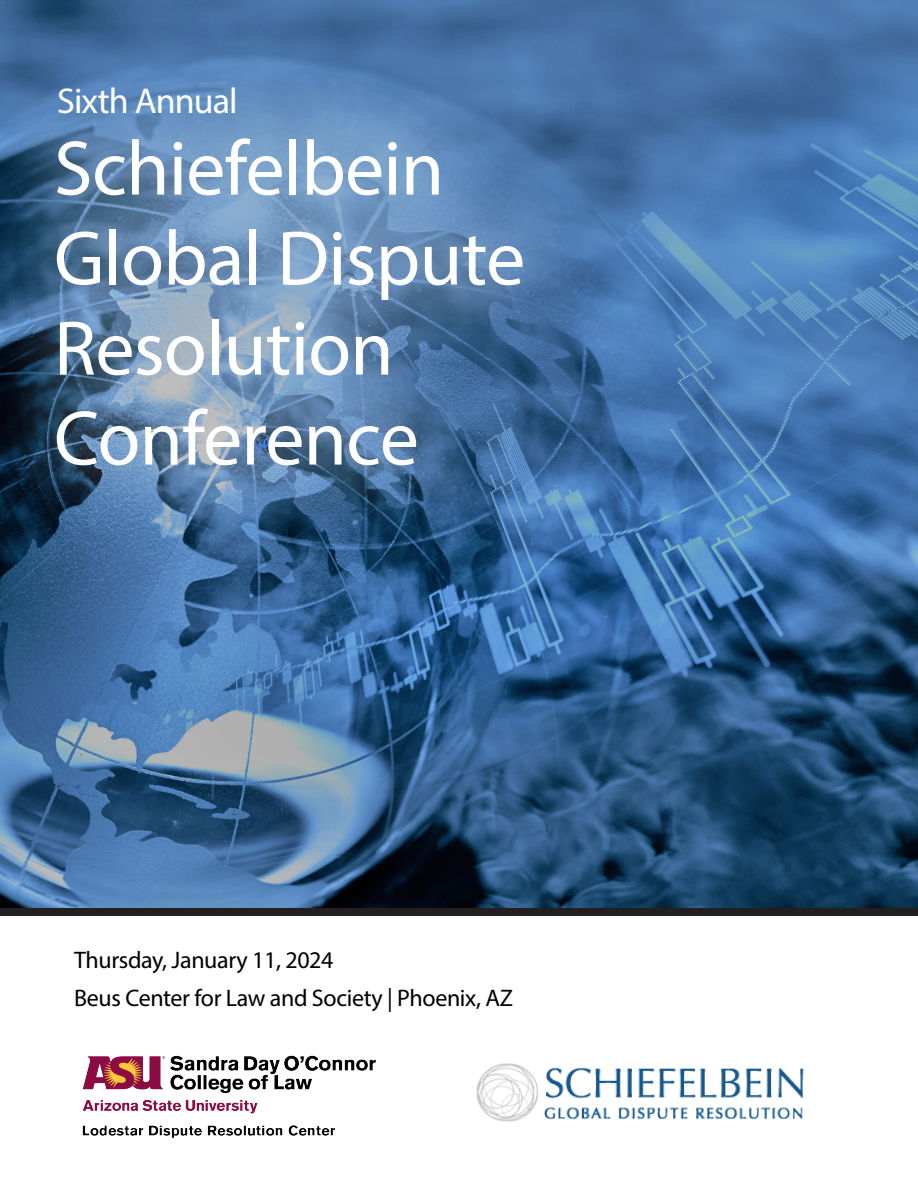
<style>
.page{position:relative;width:918px;height:1188px;background:#fff}
.page>*{position:absolute;margin:0;border:0;box-sizing:border-box;transform-origin:0 0}
.t1{font:78px/90px "Myriad Pro";letter-spacing:-.01em;color:#fff}
.t2{font:36px "Myriad Pro";letter-spacing:-.025em;color:#fff}
.t3{font:24px "Myriad Pro";letter-spacing:-.015em;color:#000}
</style>
<div class="page">
<img style="left:0;top:0;width:918px;height:908px">
<div style="left:0;top:65px;width:595px;height:475px;background:#fff;opacity:.3"></div>
<img style="left:82px;top:1055px;width:294px;height:83px">
<img style="left:476px;top:1063px;width:328px;height:59px">
<div style="left:0;top:908px;width:918px;height:8px;background:#231f20"></div>
<p class="t2" style="left:57px;top:79px;width:182px">Sixth Annual</p>
<p class="t1" style="left:54px;top:122px;width:473px">Schiefelbein<br>Global Dispute<br>Resolution<br>Conference</p>
<p class="t3" style="left:74px;top:945px;width:261px">Thursday, January 11, 2024</p>
<p class="t3" style="left:74px;top:983px;width:440px">Beus Center for Law and Society | Phoenix, AZ</p>
</div>
